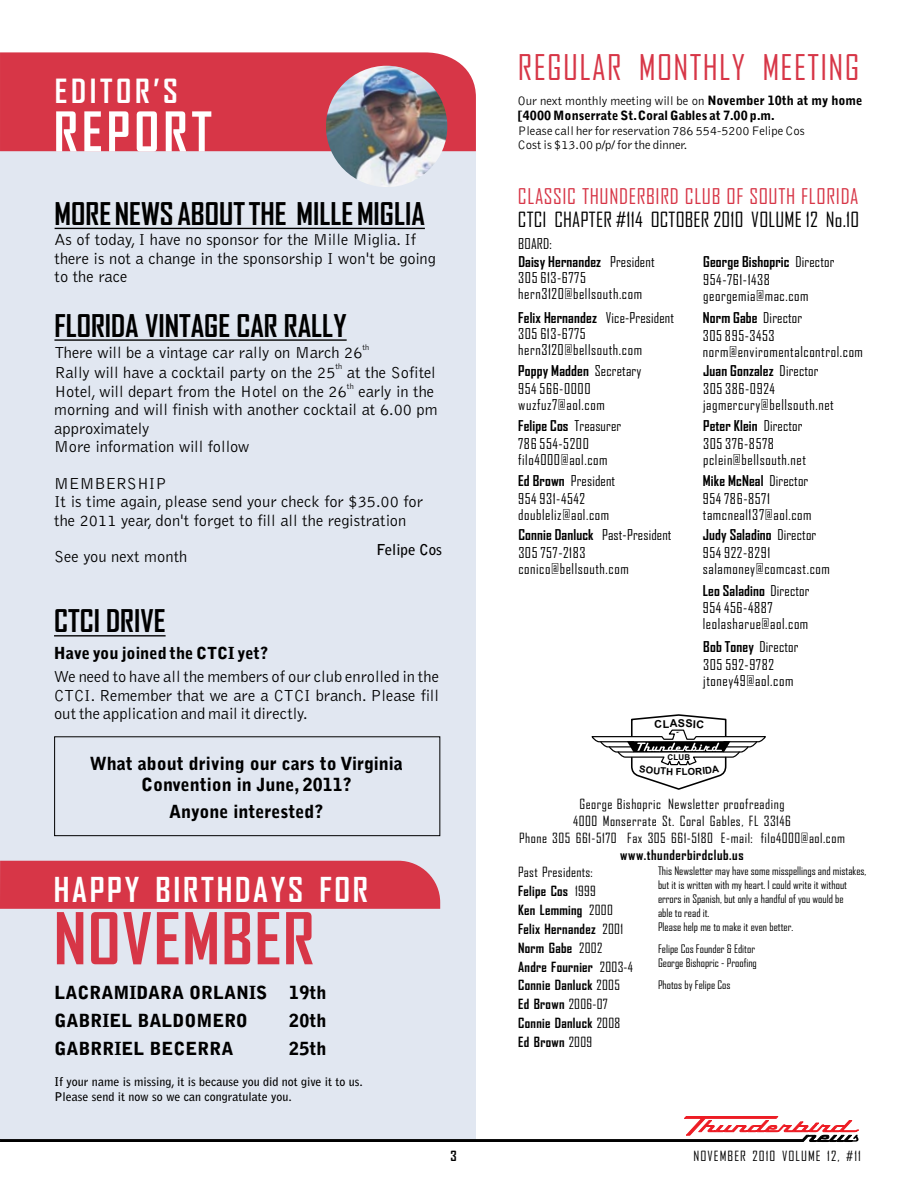
<style>
.page{position:relative;width:918px;height:1188px;background:#fff}
.page>*{position:absolute;margin:0;border:0;box-sizing:border-box;transform-origin:0 0}
.t1{font:700 68.4px "Agency FB";letter-spacing:.02em;color:#d73647}
.t2{font:700 52.5px "Agency FB";letter-spacing:.075em;color:#fff}
.t3{font:33.9px "Agency FB";letter-spacing:.04em;color:#d73647}
.t4{font:700 32.85px "Agency FB";letter-spacing:.085em;color:#fff}
.t5{font:700 31.95px "Agency FB";letter-spacing:.115em;color:#fff}
.t6{font:700 30px "Agency FB";color:#000}
.t7{font:20.85px "Agency FB";letter-spacing:.03em;color:#d73647}
.t8{font:20.1px "Agency FB";letter-spacing:.01em;color:#000}
.t9{font:900 18px/21.5px "Bell Gothic";color:#000;text-align:center}
.t10{font:300 16.5px/18.5px "Bell Gothic";color:#000}
.t11{font:900 16.5px "Bell Gothic";color:#000}
.t12{font:700 15px "Bell Gothic";color:#000}
.t13{font:14.25px/17.7px "Agency FB";letter-spacing:.04em;color:#000}
.t14{font:14.25px/17.7px "Agency FB";letter-spacing:.01em;color:#000}
.t15{font:700 14.25px "Agency FB";letter-spacing:.01em;color:#000}
.t16{font:700 13.5px/18.9px "Agency FB";letter-spacing:.02em;color:#000}
.t17{font:13.5px/16.6px "Agency FB";letter-spacing:.04em;color:#000;text-align:center}
.t18{font:13.5px "Agency FB";letter-spacing:.08em;color:#000}
.t19{font:700 13.5px "Agency FB";letter-spacing:.04em;color:#000}
.t20{font:900 12.75px/15.1px "Bell Gothic";color:#000}
.t21{font:300 12.75px/14.2px "Bell Gothic";color:#000}
.t22{font:700 12px/14.5px "Bell Gothic";color:#000}
.t23{font:11.25px/14px "Agency FB";color:#000}
.t24{font:700 10.8px "Arial";color:#000}
.t25{font:300 8.25px "Bell Gothic";color:#000}
.t26{font:700 7.95px "Arial";color:#000}
.s1{font-weight:300}
.s2{font-weight:700}
.s3{font-weight:400}
</style>
<div class="page">
<div style="left:0;top:137px;width:476px;height:1003px;background:#e1e7f1"></div>
<div style="left:0;top:52px;width:476px;height:99px;background:#d73647"></div>
<hr style="left:55px;top:228px;width:370px;height:1px;background:#000">
<hr style="left:54px;top:339px;width:293px;height:2px;background:#000">
<hr style="left:54px;top:635px;width:112px;height:2px;background:#000">
<img style="left:323px;top:66px;width:127px;height:121px">
<svg style="left:0;top:1116px;width:859px;height:26px"></svg>
<div style="left:0;top:861px;width:440px;height:48px;background:#d73647"></div>
<div style="left:54px;top:736px;width:386px;height:100px;border:1px solid #000"></div>
<svg style="left:591px;top:714px;width:175px;height:76px"></svg>
<h3 class="t5" style="left:55px;top:71px;width:124px">EDITOR’S</h3>
<h2 class="t2" style="left:54px;top:99px;width:160px">REPORT</h2>
<h3 class="t6" style="left:55px;top:195px;width:372px">MORE NEWS ABOUT THE MILLE MIGLIA</h3>
<p class="t10" style="left:55px;top:231px;width:383px">As of today, I have no sponsor for the Mille Miglia. If there is not a change in the sponsorship I won't be going to the race</p>
<h3 class="t6" style="left:54px;top:307px;width:294px">FLORIDA VINTAGE CAR RALLY</h3>
<p class="t25" style="left:363px;top:343px;width:8px">th</p>
<p class="t10" style="left:54px;top:344px;width:310px">There will be a vintage car rally on March 26</p>
<p class="t25" style="left:336px;top:362px;width:8px">th</p>
<p class="t10" style="left:54px;top:363px;width:383px">Rally will have a cocktail party on the 25 at the Sofitel</p>
<p class="t25" style="left:347px;top:382px;width:8px">th</p>
<p class="t10" style="left:54px;top:383px;width:385px">Hotel, will depart from the Hotel on the 26 early in the morning and will finish with another cocktail at 6.00 pm approximately<br>More information will follow</p>
<p class="t10" style="left:54px;top:475px;width:371px">MEMBERSHIP<br>It is time again, please send your check for $35.00 for the 2011 year, don't forget to fill all the registration</p>
<p class="t10" style="left:54px;top:548px;width:135px">See you next month</p>
<p class="t12" style="left:376px;top:541px;width:67px">Felipe Cos</p>
<h3 class="t6" style="left:54px;top:602px;width:113px">CTCI DRIVE</h3>
<p class="t11" style="left:54px;top:644px;width:216px">Have you joined the CTCI yet?</p>
<p class="t10" style="left:54px;top:668px;width:387px;text-align:justify">We need to have all the members of our club enrolled in the CTCI. Remember that we are a CTCI branch. Please fill out the application and mail it directly.</p>
<p class="t9" style="left:90px;top:753px;width:315px">What about driving our cars to Virginia<br>Convention in June, 2011?</p>
<p class="t9" style="left:169px;top:801px;width:156px">Anyone interested?</p>
<h3 class="t4" style="left:54px;top:869px;width:316px">HAPPY BIRTHDAYS FOR</h3>
<h1 class="t1" style="left:54px;top:896px;width:262px">NOVEMBER</h1>
<p class="t9" style="left:55px;top:979px;width:273px;line-height:27.9px;text-align:left">LACRAMIDARA ORLANIS 19th<br>GABRIEL BALDOMERO</p>
<p class="t9" style="left:289px;top:1010px;width:39px">20th</p>
<p class="t9" style="left:55px;top:1038px;width:181px">GABRRIEL BECERRA</p>
<p class="t9" style="left:289px;top:1038px;width:39px">25th</p>
<p class="t22" style="left:55px;top:1075px;width:310px">If your name is missing, it is because you did not give it to us.<br>Please send it now so we can congratulate you.</p>
<p class="t16" style="left:451px;top:1148px;width:8px">3</p>
<h3 class="t3" style="left:518px;top:46px;width:343px">REGULAR MONTHLY MEETING</h3>
<p class="t20" style="left:518px;top:93px;width:346px"><span class="s1">Our next monthly meeting will be on</span> November 10th at my home [4000 Monserrate St.Coral Gables at 7.00 p.m.</p>
<p class="t21" style="left:518px;top:124px;width:288px">Please call her for reservation 786 554-5200 Felipe Cos<br>Cost is $13.00 p/p/ for the dinner.</p>
<h3 class="t7" style="left:518px;top:183px;width:342px">CLASSIC THUNDERBIRD CLUB OF SOUTH FLORIDA</h3>
<h3 class="t8" style="left:518px;top:206px;width:343px">CTCI CHAPTER #114 OCTOBER 2010 VOLUME 12 No.10</h3>
<p class="t13" style="left:518px;top:236px;width:35px">BOARD:</p>
<p class="t13" style="left:518px;top:255px;width:138px;line-height:16px"><span class="s2">Daisy Hernandez</span> President<br>305 613-6775 hern3120@bellsouth.com</p>
<p class="t13" style="left:518px;top:311px;width:157px;line-height:16px"><span class="s2">Felix Hernandez</span> Vice-President<br>305 613-6775 hern3120@bellsouth.com</p>
<p class="t13" style="left:518px;top:364px;width:125px"><span class="s2">Poppy Madden</span> Secretary<br>954 566-0000</p>
<p class="t13" style="left:518px;top:396px;width:105px;line-height:20.9px">wuzfuz7@aol.com<br><span class="s2">Felipe Cos</span> Treasurer</p>
<p class="t13" style="left:518px;top:437px;width:91px;line-height:16px">786 554-5200 filo4000@aol.com</p>
<p class="t14" style="left:518px;top:474px;width:99px"><span class="s2">Ed Brown</span> President<br>954 931-4542</p>
<p class="t13" style="left:518px;top:508px;width:93px">doubleliz@aol.com</p>
<p class="t14" style="left:518px;top:527px;width:155px"><span class="s2">Connie Danluck</span> Past-President<br>305 757-2183</p>
<p class="t13" style="left:518px;top:561px;width:112px">conico@bellsouth.com</p>
<p class="t24" style="left:678px;top:717px;width:9px">S</p>
<p class="t26" style="left:668px;top:752px;width:24px">CLUB</p>
<p class="t13" style="left:703px;top:255px;width:133px"><span class="s2">George Bishopric</span> Director<br>954-761-1438</p>
<p class="t13" style="left:703px;top:288px;width:107px">georgemia@mac.com</p>
<p class="t13" style="left:703px;top:310px;width:101px"><span class="s2">Norm Gabe</span> Director<br>305 895-3453</p>
<p class="t13" style="left:703px;top:344px;width:162px">norm@enviromentalcontrol.com</p>
<p class="t13" style="left:703px;top:364px;width:117px"><span class="s2">Juan Gonzalez</span> Director<br>305 386-0924</p>
<p class="t13" style="left:703px;top:396px;width:132px;line-height:20.9px">jagmercury@bellsouth.net<br><span class="s2">Peter Klein</span> Director</p>
<p class="t13" style="left:703px;top:437px;width:104px;line-height:16px">305 376-8578 pclein@bellsouth.net</p>
<p class="t13" style="left:703px;top:474px;width:107px"><span class="s2">Mike McNeal</span> Director<br>954 786-8571</p>
<p class="t13" style="left:703px;top:508px;width:110px">tamcneal137@aol.com</p>
<p class="t13" style="left:703px;top:527px;width:115px"><span class="s2">Judy Saladino</span> Director<br>954 922-8291</p>
<p class="t13" style="left:703px;top:561px;width:129px">salamoney@comcast.com</p>
<p class="t13" style="left:703px;top:602px;width:107px;line-height:16px">954 456-4887 leolasharue@aol.com</p>
<p class="t15" style="left:703px;top:581px;width:108px">Leo Saladino <span class="s3">Director</span></p>
<p class="t13" style="left:703px;top:640px;width:97px"><span class="s2">Bob Toney</span> Director<br>305 592-9782</p>
<p class="t13" style="left:703px;top:673px;width:92px">jtoney49@aol.com</p>
<p class="t17" style="left:579px;top:797px;width:207px">George Bishopric Newsletter proofreading</p>
<p class="t17" style="left:519px;top:814px;width:327px">4000 Monserrate St. Coral Gables, FL 33146<br>Phone 305 661-5170 Fax 305 661-5180 E-mail: filo4000@aol.com</p>
<p class="t19" style="left:620px;top:847px;width:125px">www.thunderbirdclub.us</p>
<p class="t16" style="left:518px;top:864px;width:116px"><span class="s3">Past Presidents:<br></span>Felipe Cos <span class="s3">1999<br></span>Ken Lemming <span class="s3">2000<br></span>Felix Hernandez <span class="s3">2001<br></span>Norm Gabe <span class="s3">2002<br></span>Andre Fournier <span class="s3">2003-4<br></span>Connie Danluck <span class="s3">2005<br></span>Ed Brown <span class="s3">2006-07<br></span>Connie Danluck <span class="s3">2008<br></span>Ed Brown <span class="s3">2009</span></p>
<p class="t23" style="left:658px;top:866px;width:210px">This Newsletter may have some misspellings and mistakes, but it is written with my heart. I could write it without errors in Spanish, but only a handful of you would be<br>able to read it.<br>Please help me to make it even better.</p>
<p class="t23" style="left:658px;top:943px;width:100px">Felipe Cos Founder &amp; Editor<br>George Bishopric - Proofing</p>
<p class="t23" style="left:658px;top:980px;width:74px">Photos by Felipe Cos</p>
<p class="t18" style="left:694px;top:1148px;width:169px">NOVEMBER 2010 VOLUME 12, #11</p>
</div>
